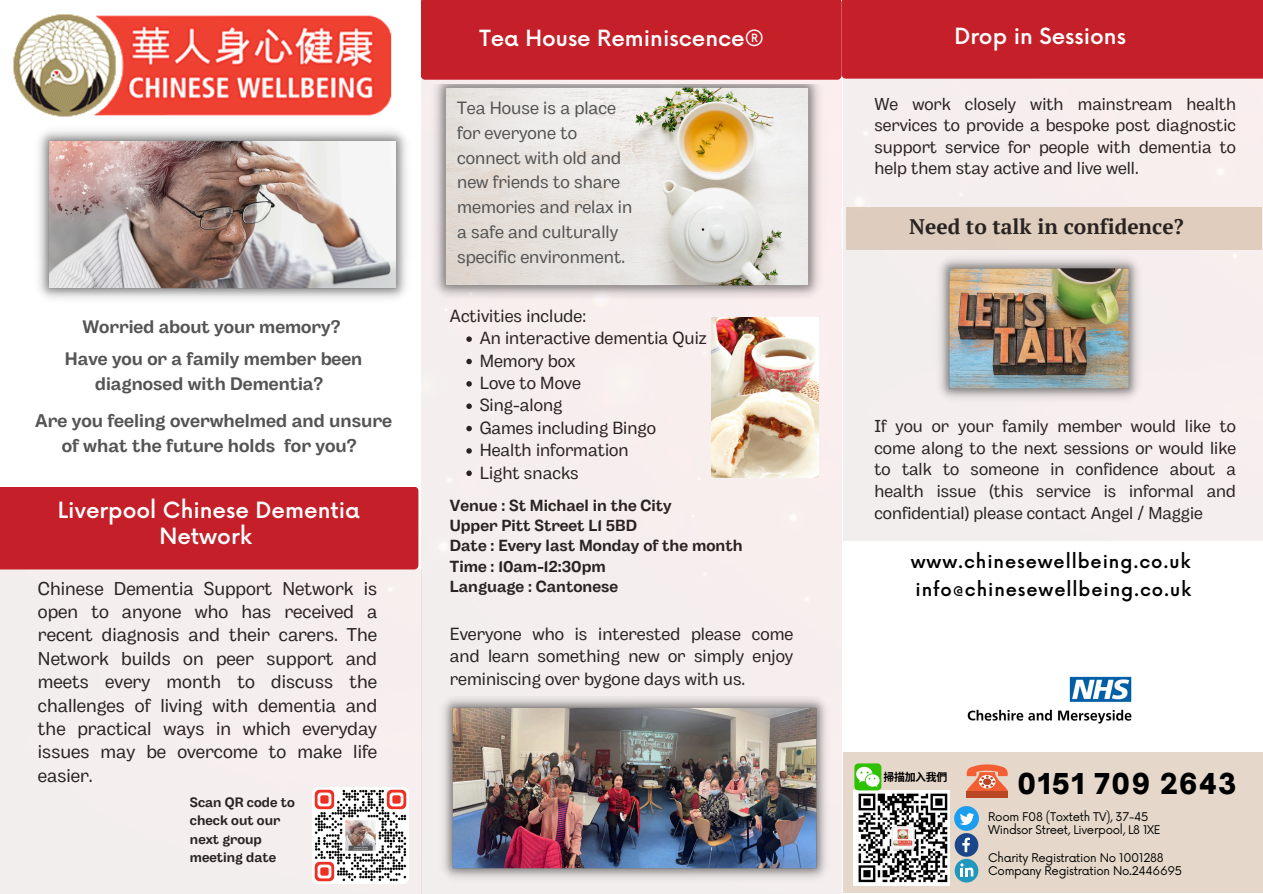
<style>
.page{position:relative;width:1263px;height:894px;background:#fff}
.page>*{position:absolute;margin:0;border:0;box-sizing:border-box;transform-origin:0 0}
.t1{font:900 27.45px "Open Sauce One";letter-spacing:.05em;color:#000}
.t2{font:500 21.75px/25.5px "Now";color:#fff;text-align:center}
.t3{font:700 21px "PT Serif";color:#292321}
.t4{font:18.45px/23.4px "Body Grotesque";color:#292321;text-align:justify}
.t5{font:700 18.3px/25.5px "Body Grotesque";color:#545454;text-align:center}
.t6{font:700 18px/25px "Body Grotesque";color:#545454;text-align:center}
.t7{font:500 18px "Now";letter-spacing:.05em;color:#000}
.t8{font:17.7px/24.8px "Body Grotesque";color:#545454}
.t9{font:17.55px/22.4px "Body Grotesque";color:#292321;text-align:justify}
.t10{font:17.25px/21.8px "Body Grotesque";color:#292321;text-align:justify}
.t11{font:700 16.05px/20.2px "Body Grotesque";color:#292321}
.t12{font:700 13.65px/18.6px "Body Grotesque";color:#292321}
.t13{font:11.7px/13.6px "Now";letter-spacing:-.025em;color:#000}
.t14{font:700 10.95px "Noto Sans CJ Ksc";letter-spacing:-.025em;color:#000}
</style>
<div class="page">
<div style="left:422px;top:80px;width:419px;height:813px;background:#f6eeee"></div>
<div style="left:421px;top:0;width:842px;height:80px;background:#c52029"></div>
<img style="left:427px;top:84px;width:400px;height:214px">
<div style="left:846px;top:207px;width:416px;height:43px;background:#dfcdbe"></div>
<svg style="left:466px;top:336px;width:6px;height:6px"></svg>
<svg style="left:466px;top:358px;width:6px;height:6px"></svg>
<svg style="left:466px;top:381px;width:6px;height:5px"></svg>
<svg style="left:466px;top:403px;width:6px;height:6px"></svg>
<svg style="left:466px;top:425px;width:6px;height:6px"></svg>
<svg style="left:466px;top:448px;width:6px;height:5px"></svg>
<svg style="left:466px;top:470px;width:6px;height:6px"></svg>
<img style="left:932px;top:252px;width:213px;height:153px">
<img style="left:13px;top:14px;width:379px;height:103px">
<div style="left:0;top:487px;width:418px;height:82px;background:#c52029"></div>
<img style="left:437px;top:696px;width:394px;height:186px">
<img style="left:38px;top:130px;width:369px;height:169px">
<img style="left:967px;top:676px;width:165px;height:48px">
<img style="left:313px;top:787px;width:96px;height:96px">
<img style="left:712px;top:317px;width:107px;height:160px">
<div style="left:843px;top:752px;width:420px;height:140px;background:#e5d7c9"></div>
<img style="left:854px;top:789px;width:95px;height:96px">
<div style="left:854px;top:763px;width:27px;height:27px;background:#2dc100;border-radius:4px"></div>
<svg style="left:856px;top:766px;width:24px;height:20px"></svg>
<div style="left:966px;top:791px;width:42px;height:7px;background:#b84625"></div>
<svg style="left:966px;top:764px;width:42px;height:27px"></svg>
<svg style="left:954px;top:806px;width:25px;height:76px"></svg>
<p class="t6" style="left:82px;top:315px;width:260px">Worried about your memory?</p>
<p class="t6" style="left:65px;top:347px;width:299px">Have you or a family member been diagnosed with Dementia?</p>
<p class="t5" style="left:35px;top:409px;width:358px">Are you feeling overwhelmed and unsure of what the future holds for you?</p>
<h5 class="t2" style="left:58px;top:499px;width:303px">Liverpool Chinese Dementia<br>Network</h5>
<h4 class="t4" style="left:38px;top:577px;width:341px">Chinese Dementia Support Network is open to anyone who has received a recent diagnosis and their carers. The Network builds on peer support and meets every month to discuss the challenges of living with dementia and the practical ways in which everyday issues may be overcome to make life easier.</h4>
<p class="t12" style="left:190px;top:793px;width:106px">Scan QR code to check out our next group meeting date</p>
<h3 class="t2" style="left:479px;top:27px;width:286px">Tea House Reminiscence®</h3>
<h3 class="t8" style="left:457px;top:97px;width:177px">Tea House is a place for everyone to connect with old and new friends to share memories and relax in a safe and culturally specific environment.</h3>
<p class="t9" style="left:450px;top:306px;width:138px">Activities include:</p>
<h1 class="t9" style="left:480px;top:328px;width:229px">An interactive dementia Quiz</h1>
<p class="t9" style="left:480px;top:351px;width:97px">Memory box</p>
<h4 class="t9" style="left:480px;top:373px;width:103px">Love to Move</h4>
<h2 class="t9" style="left:480px;top:395px;width:84px">Sing-along</h2>
<p class="t9" style="left:480px;top:418px;width:178px">Games including Bingo</p>
<h4 class="t9" style="left:480px;top:440px;width:150px">Health information</h4>
<p class="t9" style="left:480px;top:462px;width:101px">Light snacks</p>
<p class="t11" style="left:450px;top:496px;width:294px">Venue : St Michael in the City<br>Upper Pitt Street L1 5BD<br>Date : Every last Monday of the month<br>Time : 10am-12:30pm<br>Language : Cantonese</p>
<h4 class="t9" style="left:450px;top:624px;width:345px">Everyone who is interested please come and learn something new or simply enjoy reminiscing over bygone days with us.</h4>
<h3 class="t2" style="left:954px;top:25px;width:173px">Drop in Sessions</h3>
<h3 class="t10" style="left:874px;top:95px;width:363px;line-height:21.3px">We work closely with mainstream health services to provide a bespoke post diagnostic support service for people with dementia to help them stay active and live well.</h3>
<h2 class="t3" style="left:909px;top:212px;width:276px">Need to talk in confidence?</h2>
<h2 class="t10" style="left:874px;top:416px;width:363px">If you or your family member would like to come along to the next sessions or would like to talk to someone in confidence about a health issue (this service is informal and confidential) please contact Angel / Maggie</h2>
<h4 class="t7" style="left:911px;top:551px;width:281px">www.chinesewellbeing.co.uk</h4>
<p class="t7" style="left:915px;top:579px;width:277px">info@chinesewellbeing.co.uk</p>
<h3 class="t14" style="left:883px;top:768px;width:66px">掃描加入我們</h3>
<p class="t1" style="left:1018px;top:766px;width:220px">0151 709 2643</p>
<p class="t13" style="left:988px;top:810px;width:174px">Room F08 (Toxteth TV), 37-45<br>Windsor Street, Liverpool, L8 1XE</p>
<p class="t13" style="left:988px;top:851px;width:177px">Charity Registration No 1001288</p>
<p class="t13" style="left:988px;top:864px;width:196px">Company Registration No.2446695</p>
</div>
